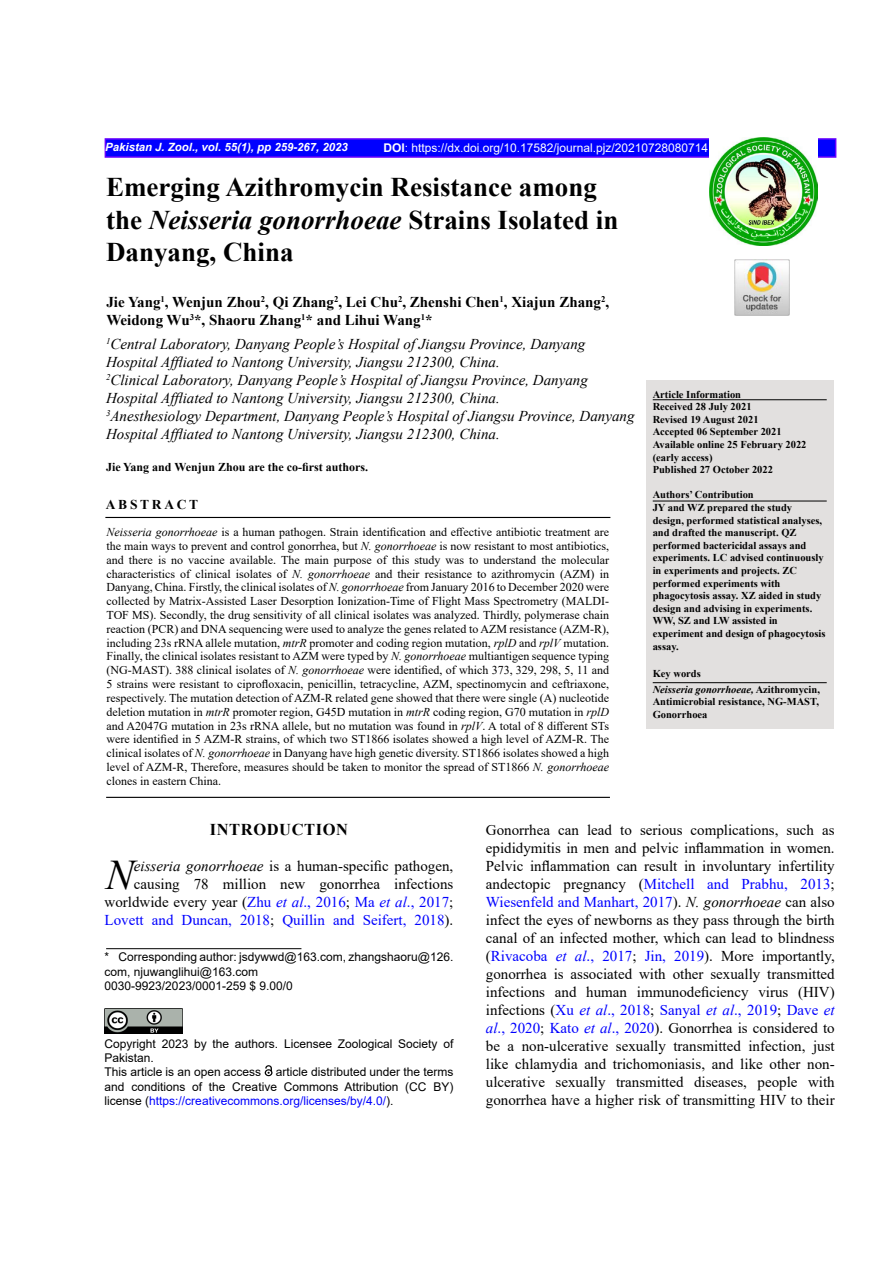
<style>
.page{position:relative;width:893px;height:1263px;background:#fff}
.page>*{position:absolute;margin:0;border:0;box-sizing:border-box;transform-origin:0 0}
.t1{font:italic 42.15px "Times New Roman";color:#000}
.t2{font:700 27px/32.4px "Times New Roman";color:#000}
.t3{font:700 16.5px "Times New Roman";letter-spacing:.035em;color:#000}
.t4{font:15px/18px "Times New Roman";color:#000;text-align:right}
.t5{font:italic 15px/18px "Times New Roman";color:#000}
.t6{font:700 15px/18px "Times New Roman";color:#000}
.t7{font:700 13.5px "Times New Roman";letter-spacing:.2em;color:#000}
.t8{font:12px/13.8px "Times New Roman";color:#000;text-align:justify}
.t9{font:12px/14.4px "Arial";color:#000}
.t10{font:12px "Arial";color:#fff}
.t11{font:700 12px "Times New Roman";color:#000}
.t12{font:italic 700 11.4px "Arial";color:#fff}
.t13{font:700 10.5px/12.6px "Times New Roman";color:#000}
.s1{font-weight:700}
.s2{font-style:italic}
.s3{color:#00f}
.s4{font-style:italic;color:#00f}
</style>
<div class="page">
<div style="left:105px;top:138px;width:731px;height:20px;background:#00f;border:2px solid #60f"></div>
<img style="left:709px;top:138px;width:108px;height:108px">
<div style="left:646px;top:381px;width:187px;height:348px;background:#e2e0df"></div>
<hr style="left:653px;top:501px;width:174px;height:1px;background:#000">
<hr style="left:105px;top:517px;width:505px;height:1px;background:#000">
<hr style="left:106px;top:797px;width:504px;height:1px;background:#000">
<hr style="left:653px;top:399px;width:174px;height:1px;background:#000">
<img style="left:105px;top:1008px;width:77px;height:25px">
<svg style="left:265px;top:1065px;width:7px;height:11px"></svg>
<hr style="left:106px;top:948px;width:195px;height:1px;background:#000">
<hr style="left:653px;top:682px;width:174px;height:1px;background:#000">
<img style="left:734px;top:260px;width:56px;height:55px">
<p class="t12" style="left:105px;top:139px;width:244px">Pakistan J. Zool., vol. 55(1), pp 259-267, 2023</p>
<p class="t10" style="left:383px;top:139px;width:326px"><span class="s1">DOI</span>: https://dx.doi.org/10.17582/journal.pjz/20210728080714</p>
<h2 class="t2" style="left:106px;top:170px;width:514px">Emerging Azithromycin Resistance among the <span class="s2">Neisseria gonorrhoeae</span> Strains Isolated in<br>Danyang, China</h2>
<p class="t6" style="left:106px;top:292px;width:504px">Jie Yang<sup>1</sup>, Wenjun Zhou<sup>2</sup>, Qi Zhang<sup>2</sup>, Lei Chu<sup>2</sup>, Zhenshi Chen<sup>1</sup>, Xiajun Zhang<sup>2</sup>,<br>Weidong Wu<sup>3</sup>*, Shaoru Zhang<sup>1</sup>* and Lihui Wang<sup>1</sup>*</p>
<p class="t5" style="left:106px;top:335px;width:530px"><sup>1</sup>Central Laboratory, Danyang People’s Hospital of Jiangsu Province, Danyang Hospital Affliated to Nantong University, Jiangsu 212300, China.<br><sup>2</sup>Clinical Laboratory, Danyang People’s Hospital of Jiangsu Province, Danyang Hospital Affliated to Nantong University, Jiangsu 212300, China.<br><sup>3</sup>Anesthesiology Department, Danyang People’s Hospital of Jiangsu Province, Danyang Hospital Affliated to Nantong University, Jiangsu 212300, China.</p>
<p class="t11" style="left:106px;top:459px;width:264px">Jie Yang and Wenjun Zhou are the co-first authors.</p>
<p class="t13" style="left:653px;top:387px;width:155px">Article Information<br>Received 28 July 2021<br>Revised 19 August 2021<br>Accepted 06 September 2021<br>Available online 25 February 2022 (early access)<br>Published 27 October 2022</p>
<p class="t13" style="left:653px;top:488px;width:174px">Authors’ Contribution<br>JY and WZ prepared the study design, performed statistical analyses, and drafted the manuscript. QZ performed bactericidal assays and experiments. LC advised continuously in experiments and projects. ZC performed experiments with phagocytosis assay. XZ aided in study design and advising in experiments.<br>WW, SZ and LW assisted in experiment and design of phagocytosis assay.</p>
<p class="t13" style="left:653px;top:665px;width:169px;line-height:15.6px">Key words<br><span class="s2">Neisseria gonorrhoeae,</span> Azithromycin,</p>
<p class="t13" style="left:653px;top:695px;width:168px">Antimicrobial resistance, NG-MAST,<br>Gonorrhoea</p>
<p class="t7" style="left:106px;top:495px;width:94px">ABSTRACT</p>
<p class="t8" style="left:107px;top:525px;width:504px"><span class="s2">Neisseria gonorrhoeae</span> is a human pathogen. Strain identification and effective antibiotic treatment are the main ways to prevent and control gonorrhea, but <span class="s2">N. gonorrhoeae</span> is now resistant to most antibiotics, and there is no vaccine available. The main purpose of this study was to understand the molecular characteristics of clinical isolates of <span class="s2">N. gonorrhoeae</span> and their resistance to azithromycin (AZM) in Danyang, China. Firstly, the clinical isolates of <span class="s2">N. gonorrhoeae</span> from January 2016 to December 2020 were collected by Matrix-Assisted Laser Desorption Ionization-Time of Flight Mass Spectrometry (MALDI-TOF MS). Secondly, the drug sensitivity of all clinical isolates was analyzed. Thirdly, polymerase chain reaction (PCR) and DNA sequencing were used to analyze the genes related to AZM resistance (AZM-R), including 23s rRNA allele mutation, <span class="s2">mtrR</span> promoter and coding region mutation, <span class="s2">rplD</span> and <span class="s2">rplV</span> mutation.<br>Finally, the clinical isolates resistant to AZM were typed by <span class="s2">N. gonorrhoeae</span> multiantigen sequence typing (NG-MAST). 388 clinical isolates of <span class="s2">N. gonorrhoeae</span> were identified, of which 373, 329, 298, 5, 11 and 5 strains were resistant to ciprofloxacin, penicillin, tetracycline, AZM, spectinomycin and ceftriaxone, respectively. The mutation detection of AZM-R related gene showed that there were single (A) nucleotide deletion mutation in <span class="s2">mtrR</span> promoter region, G45D mutation in <span class="s2">mtrR</span> coding region, G70 mutation in <span class="s2">rplD </span>and A2047G mutation in 23s rRNA allele, but no mutation was found in <span class="s2">rplV</span>. A total of 8 different STs were identified in 5 AZM-R strains, of which two ST1866 isolates showed a high level of AZM-R. The clinical isolates of <span class="s2">N. gonorrhoeae</span> in Danyang have high genetic diversity. ST1866 isolates showed a high level of AZM-R, Therefore, measures should be taken to monitor the spread of ST1866 <span class="s2">N. gonorrhoeae </span>clones in eastern China.</p>
<h3 class="t3" style="left:210px;top:818px;width:140px">INTRODUCTION</h3>
<h1 class="t1" style="left:106px;top:846px;width:30px">N</h1>
<p class="t4" style="left:486px;top:820px;width:350px;text-align:justify">Gonorrhea can lead to serious complications, such as epididymitis in men and pelvic inflammation in women.<br>Pelvic inflammation can result in involuntary infertility andectopic pregnancy (<span class="s3">Mitchell and Prabhu, 2013</span>; <span class="s3">Wiesenfeld and Manhart, 2017</span>). <span class="s2">N. gonorrhoeae</span> can also infect the eyes of newborns as they pass through the birth canal of an infected mother, which can lead to blindness (<span class="s3">Rivacoba</span> <span class="s4">et al</span><span class="s3">., 2017</span>; <span class="s3">Jin, 2019</span>). More importantly, gonorrhea is associated with other sexually transmitted infections and human immunodeficiency virus (HIV) infections (<span class="s3">Xu</span> <span class="s4">et al</span><span class="s3">., 2018</span>; <span class="s3">Sanyal</span> <span class="s4">et al</span><span class="s3">., 2019</span>; <span class="s3">Dave</span> <span class="s4">et al</span><span class="s3">., 2020</span>; <span class="s3">Kato</span> <span class="s4">et al</span><span class="s3">., 2020</span>). Gonorrhea is considered to be a non-ulcerative sexually transmitted infection, just like chlamydia and trichomoniasis, and like other non&shy;ulcerative sexually transmitted diseases, people with gonorrhea have a higher risk of transmitting HIV to their</p>
<p class="t4" style="left:105px;top:857px;width:350px"><span class="s2">eisseria gonorrhoeae</span> is a human-specific pathogen, causing 78 million new gonorrhea infections worldwide every year (<span class="s3">Zhu</span> <span class="s4">et al</span><span class="s3">., 2016</span>; <span class="s3">Ma</span> <span class="s4">et al</span><span class="s3">., 2017</span>; <span class="s3">Lovett and Duncan, 2018</span>; <span class="s3">Quillin and Seifert, 2018</span>).</p>
<p class="t9" style="left:105px;top:950px;width:350px">* Corresponding author: jsdywwd@163.com, zhangshaoru@126. com, njuwanglihui@163.com<br>0030-9923/2023/0001-259 $ 9.00/0</p>
<p class="t9" style="left:105px;top:1036px;width:350px">Copyright 2023 by the authors. Licensee Zoological Society of Pakistan.<br>This article is an open access article distributed under the terms and conditions of the Creative Commons Attribution (CC BY) license (<span class="s3">https://creativecommons.org/licenses/by/4.0/</span>).</p>
</div>
